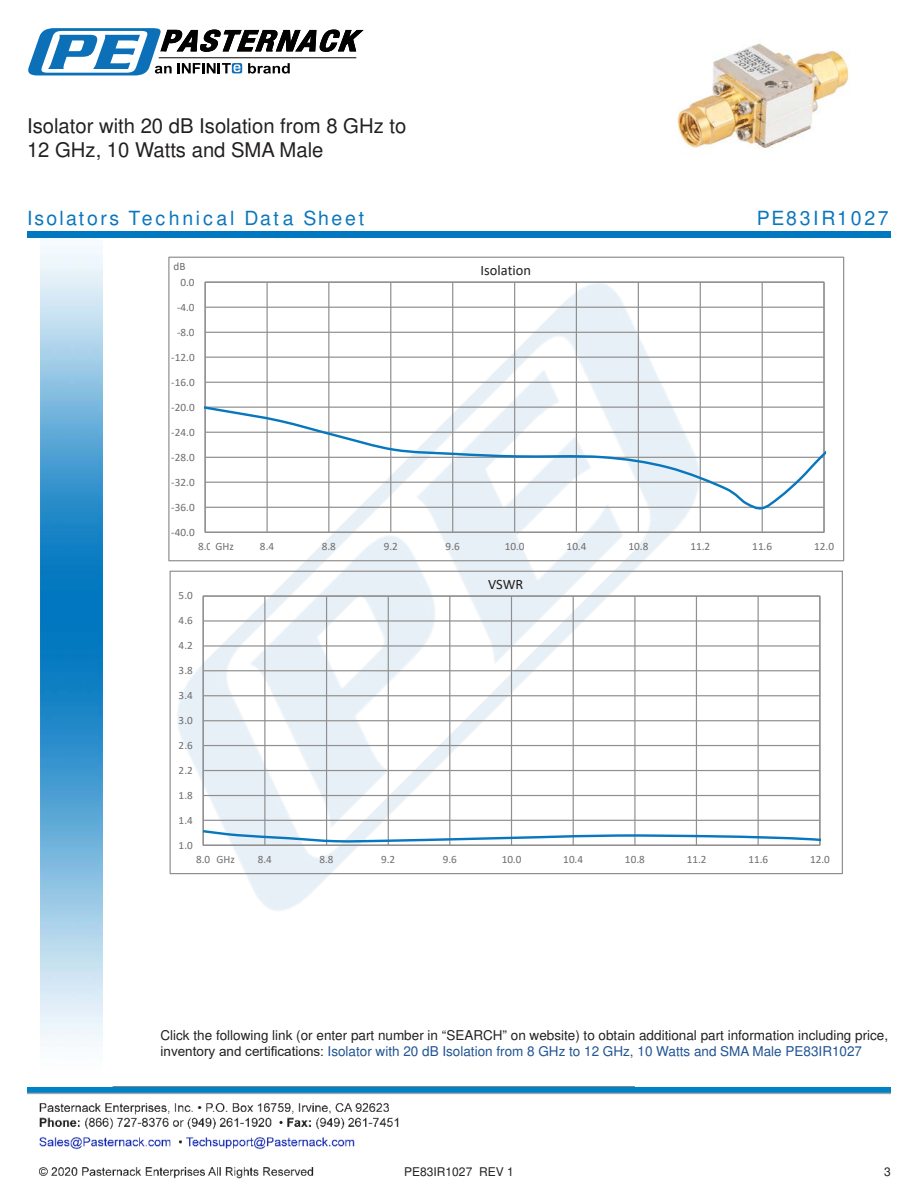
<style>
.page{position:relative;width:918px;height:1188px;background:#fff}
.page>*{position:absolute;margin:0;border:0;box-sizing:border-box;transform-origin:0 0}
.t1{font:20.25px/24.3px "Arial";color:#221f1f}
.t2{font:900 19.5px "Arial";letter-spacing:.14em;color:#0a77bd}
.t3{font:14.4px "Calibri";color:#221f1f}
.t4{font:13.5px/16.2px "Arial";color:#221f1f}
.t5{font:12px "Arial";color:#221f1f}
.t6{font:11.25px "Calibri";color:#6f6d6d}
.t7{font:11.1px "Calibri";letter-spacing:.01em;color:#6f6d6d}
.s1{color:#1f5392}
</style>
<div class="page">
<img style="left:39px;top:1086px;width:595px;height:93px">
<img style="left:102px;top:246px;width:719px;height:724px">
<img style="left:27px;top:1088px;width:864px;height:9px">
<img style="left:40px;top:237px;width:62px;height:804px">
<div style="left:27px;top:231px;width:864px;height:6px;background:#0177c0"></div>
<svg style="left:28px;top:28px;width:336px;height:47px"></svg>
<hr style="left:205px;top:382px;width:619px;height:1px;background:#908f8f">
<hr style="left:205px;top:357px;width:619px;height:1px;background:#908f8f">
<hr style="left:205px;top:332px;width:619px;height:1px;background:#908f8f">
<hr style="left:205px;top:307px;width:619px;height:1px;background:#908f8f">
<hr style="left:267px;top:282px;width:1px;height:250px;background:#908f8f">
<hr style="left:328px;top:282px;width:1px;height:250px;background:#908f8f">
<hr style="left:390px;top:282px;width:1px;height:250px;background:#908f8f">
<hr style="left:452px;top:282px;width:1px;height:250px;background:#908f8f">
<hr style="left:514px;top:282px;width:1px;height:250px;background:#908f8f">
<hr style="left:576px;top:282px;width:1px;height:250px;background:#908f8f">
<hr style="left:638px;top:282px;width:1px;height:250px;background:#908f8f">
<hr style="left:700px;top:282px;width:1px;height:250px;background:#908f8f">
<hr style="left:762px;top:282px;width:1px;height:250px;background:#908f8f">
<hr style="left:205px;top:282px;width:1px;height:250px;background:#908f8f">
<svg style="left:205px;top:400px;width:620px;height:110px"></svg>
<div style="left:210px;top:537px;width:29px;height:19px;background:#fff"></div>
<hr style="left:203px;top:820px;width:617px;height:1px;background:#908f8f">
<hr style="left:203px;top:795px;width:617px;height:1px;background:#908f8f">
<hr style="left:203px;top:770px;width:617px;height:1px;background:#908f8f">
<hr style="left:203px;top:745px;width:617px;height:1px;background:#908f8f">
<hr style="left:203px;top:720px;width:617px;height:1px;background:#908f8f">
<hr style="left:203px;top:695px;width:617px;height:1px;background:#908f8f">
<hr style="left:203px;top:670px;width:617px;height:1px;background:#908f8f">
<hr style="left:203px;top:645px;width:617px;height:2px;background:#908f8f">
<hr style="left:203px;top:620px;width:617px;height:2px;background:#908f8f">
<hr style="left:264px;top:596px;width:1px;height:249px;background:#908f8f">
<hr style="left:326px;top:596px;width:1px;height:249px;background:#908f8f">
<hr style="left:388px;top:596px;width:1px;height:249px;background:#908f8f">
<hr style="left:449px;top:596px;width:1px;height:249px;background:#908f8f">
<hr style="left:511px;top:596px;width:1px;height:249px;background:#908f8f">
<hr style="left:573px;top:596px;width:1px;height:249px;background:#908f8f">
<hr style="left:634px;top:596px;width:2px;height:249px;background:#908f8f">
<hr style="left:696px;top:596px;width:1px;height:249px;background:#908f8f">
<hr style="left:758px;top:596px;width:1px;height:249px;background:#908f8f">
<hr style="left:203px;top:596px;width:1px;height:249px;background:#908f8f">
<svg style="left:203px;top:825px;width:618px;height:20px"></svg>
<img style="left:677px;top:43px;width:172px;height:105px">
<h1 class="t1" style="left:27px;top:115px;width:381px">Isolator with 20 dB Isolation from 8 GHz to<br>12 GHz, 10 Watts and SMA Male</h1>
<h2 class="t2" style="left:27px;top:207px;width:339px">Isolators Technical Data Sheet</h2>
<h2 class="t2" style="left:757px;top:207px;width:134px">PE83IR1027</h2>
<p class="t6" style="left:174px;top:259px;width:13px">dB</p>
<p class="t3" style="left:481px;top:260px;width:52px">Isolation</p>
<p class="t7" style="left:180px;top:274px;width:16px">0.0</p>
<p class="t7" style="left:177px;top:299px;width:19px">-4.0</p>
<p class="t7" style="left:177px;top:324px;width:19px">-8.0</p>
<p class="t7" style="left:171px;top:349px;width:25px">-12.0</p>
<p class="t7" style="left:171px;top:374px;width:25px">-16.0</p>
<p class="t6" style="left:171px;top:399px;width:25px">-20.0</p>
<p class="t6" style="left:171px;top:424px;width:25px">-24.0</p>
<p class="t6" style="left:171px;top:449px;width:25px">-28.0</p>
<p class="t6" style="left:171px;top:474px;width:25px">-32.0</p>
<p class="t6" style="left:171px;top:499px;width:25px">-36.0</p>
<p class="t6" style="left:171px;top:524px;width:25px">-40.0</p>
<p class="t6" style="left:198px;top:539px;width:37px">8.0 GHz</p>
<p class="t6" style="left:260px;top:539px;width:16px">8.4</p>
<p class="t6" style="left:322px;top:539px;width:16px">8.8</p>
<p class="t6" style="left:384px;top:539px;width:16px">9.2</p>
<p class="t6" style="left:446px;top:539px;width:16px">9.6</p>
<p class="t6" style="left:505px;top:539px;width:21px">10.0</p>
<p class="t6" style="left:567px;top:539px;width:21px">10.4</p>
<p class="t6" style="left:628px;top:539px;width:21px">10.8</p>
<p class="t6" style="left:690px;top:539px;width:21px">11.2</p>
<p class="t6" style="left:752px;top:539px;width:21px">11.6</p>
<p class="t6" style="left:814px;top:539px;width:21px">12.0</p>
<p class="t7" style="left:179px;top:588px;width:16px">5.0</p>
<p class="t7" style="left:179px;top:613px;width:16px">4.6</p>
<p class="t7" style="left:179px;top:638px;width:16px">4.2</p>
<p class="t7" style="left:179px;top:663px;width:16px">3.8</p>
<p class="t7" style="left:179px;top:688px;width:16px">3.4</p>
<p class="t7" style="left:179px;top:713px;width:16px">3.0</p>
<p class="t7" style="left:179px;top:738px;width:16px">2.6</p>
<p class="t7" style="left:179px;top:763px;width:16px">2.2</p>
<p class="t7" style="left:179px;top:787px;width:16px">1.8</p>
<p class="t7" style="left:179px;top:812px;width:16px">1.4</p>
<p class="t7" style="left:179px;top:837px;width:16px">1.0</p>
<p class="t3" style="left:488px;top:574px;width:37px">VSWR</p>
<p class="t7" style="left:216px;top:852px;width:20px">GHz</p>
<p class="t7" style="left:502px;top:852px;width:21px">10.0</p>
<p class="t7" style="left:563px;top:852px;width:21px">10.4</p>
<p class="t7" style="left:625px;top:852px;width:21px">10.8</p>
<p class="t7" style="left:687px;top:852px;width:21px">11.2</p>
<p class="t7" style="left:748px;top:852px;width:21px">11.6</p>
<p class="t7" style="left:810px;top:852px;width:21px">12.0</p>
<p class="t7" style="left:196px;top:852px;width:16px">8.0</p>
<p class="t7" style="left:258px;top:852px;width:16px">8.4</p>
<p class="t7" style="left:319px;top:852px;width:16px">8.8</p>
<p class="t7" style="left:381px;top:852px;width:16px">9.2</p>
<p class="t7" style="left:443px;top:852px;width:16px">9.6</p>
<p class="t4" style="left:160px;top:1029px;width:729px">Click the following link (or enter part number in “SEARCH” on website) to obtain additional part information including price, inventory and certi昀椀cations: <span class="s1">Isolator with 20 dB Isolation from 8 GHz to 12 GHz, 10 Watts and SMA Male PE83IR1027</span></p>
<p class="t5" style="left:404px;top:1167px;width:111px">PE83IR1027 REV 1</p>
<p class="t5" style="left:884px;top:1167px;width:8px">3</p>
</div>
